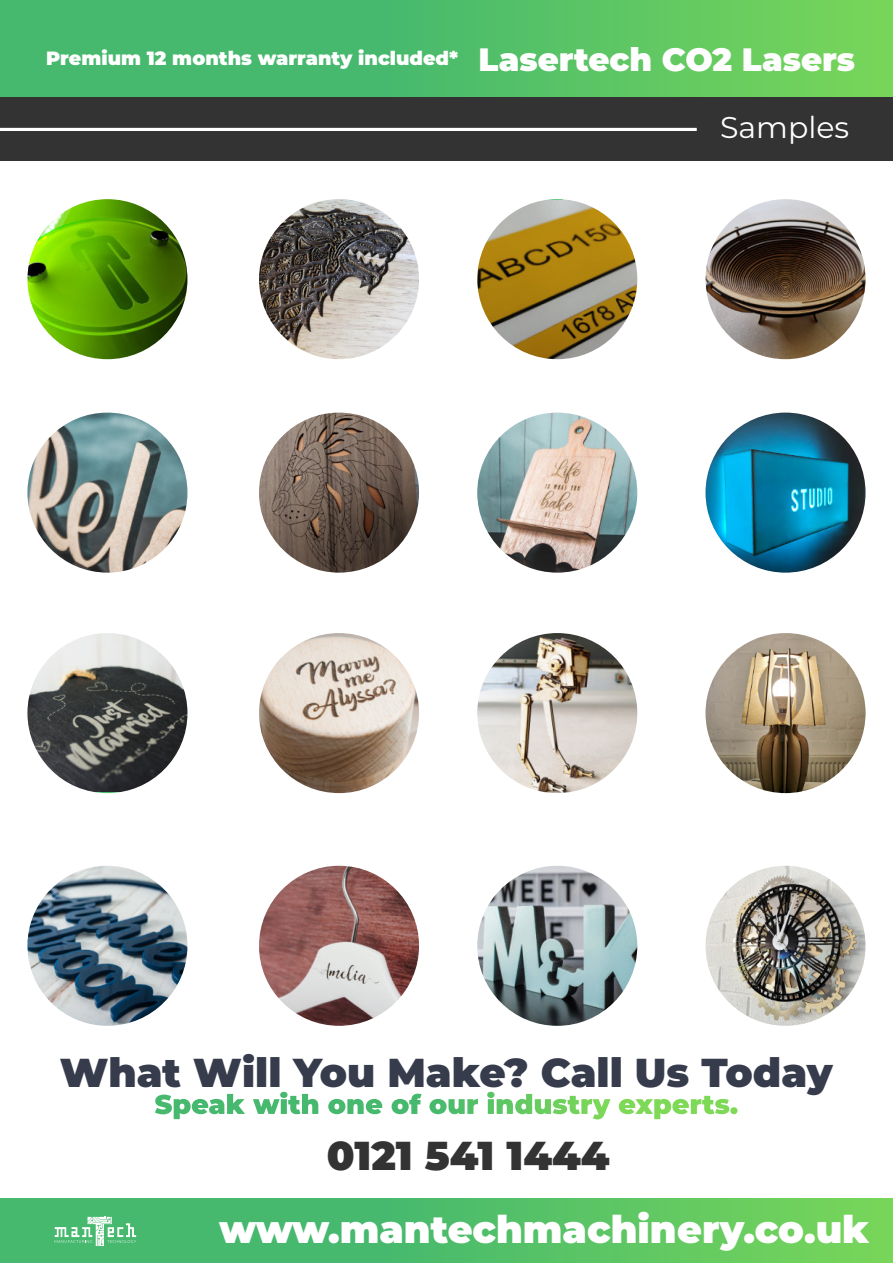
<style>
.page{position:relative;width:893px;height:1263px;background:#fff}
.page>*{position:absolute;margin:0;border:0;box-sizing:border-box;transform-origin:0 0}
.t1{font:900 40.35px "Montserrat";color:#363c4c}
.t2{font:900 40.35px "Montserrat";color:#333}
.t3{font:900 38.1px "Montserrat";color:#fff}
.t4{font:900 32.25px "Montserrat";color:#fff}
.t5{font:30px "Montserrat";color:#fff}
.t6{font:900 19.2px "Montserrat";color:#fff}
</style>
<div class="page">
<div style="left:0;top:0;width:893px;height:119px;background:linear-gradient(to right,#3ab273,#6fd15d)"></div>
<div style="left:0;top:98px;width:893px;height:63px;background:#333"></div>
<hr style="left:0;top:128px;width:697px;height:3px;background:#fff">
<div style="left:0;top:1198px;width:893px;height:65px;background:linear-gradient(to right,#3ab273,#6fd05d)"></div>
<svg style="left:55px;top:1217px;width:81px;height:29px;background:#78cb95"></svg>
<svg style="left:155px;top:1094px;width:90px;height:25px"></svg>
<svg style="left:253px;top:1092px;width:65px;height:22px"></svg>
<svg style="left:328px;top:1099px;width:54px;height:15px"></svg>
<svg style="left:392px;top:1094px;width:29px;height:20px"></svg>
<svg style="left:429px;top:1099px;width:49px;height:15px"></svg>
<svg style="left:487px;top:1092px;width:124px;height:27px"></svg>
<svg style="left:619px;top:1096px;width:118px;height:23px"></svg>
<img style="left:26px;top:198px;width:163px;height:163px;border-radius:50%">
<img style="left:257px;top:198px;width:164px;height:163px;border-radius:50%">
<div style="left:256px;top:196px;width:166px;height:166px;border:3px solid #fff;border-radius:50%"></div>
<img style="left:476px;top:199px;width:163px;height:162px;border-radius:50%">
<div style="left:474px;top:196px;width:166px;height:166px;border:3px solid #fff;border-radius:50%"></div>
<img style="left:704px;top:198px;width:163px;height:163px;border-radius:50%">
<img style="left:26px;top:411px;width:163px;height:163px;border-radius:50%">
<img style="left:257px;top:411px;width:164px;height:163px;border-radius:50%">
<img style="left:476px;top:411px;width:163px;height:163px;border-radius:50%">
<img style="left:704px;top:411px;width:163px;height:163px;border-radius:50%">
<img style="left:28px;top:634px;width:159px;height:158px">
<img style="left:257px;top:631px;width:164px;height:164px;border-radius:50%">
<div style="left:256px;top:630px;width:166px;height:166px;border:3px solid #fff;border-radius:50%"></div>
<img style="left:476px;top:631px;width:163px;height:164px;border-radius:50%">
<div style="left:474px;top:630px;width:166px;height:166px;border:3px solid #fff;border-radius:50%"></div>
<img style="left:704px;top:631px;width:163px;height:164px;border-radius:50%">
<img style="left:26px;top:864px;width:163px;height:163px;border-radius:50%">
<img style="left:257px;top:864px;width:164px;height:163px;border-radius:50%">
<div style="left:256px;top:863px;width:166px;height:166px;border:3px solid #fff;border-radius:50%"></div>
<img style="left:476px;top:864px;width:163px;height:163px;border-radius:50%">
<div style="left:474px;top:863px;width:166px;height:166px;border:3px solid #fff;border-radius:50%"></div>
<img style="left:704px;top:864px;width:163px;height:163px;border-radius:50%">
<p class="t6" style="left:46px;top:47px;width:414px">Premium 12 months warranty included*</p>
<h3 class="t4" style="left:479px;top:40px;width:378px">Lasertech CO2 Lasers</h3>
<h3 class="t5" style="left:720px;top:109px;width:131px">Samples</h3>
<h1 class="t1" style="left:60px;top:1048px;width:774px">What Will You Make? Call Us Today</h1>
<h1 class="t2" style="left:327px;top:1130px;width:284px">0121 541 1444</h1>
<h2 class="t3" style="left:219px;top:1205px;width:652px">www.mantechmachinery.co.uk</h2>
</div>
